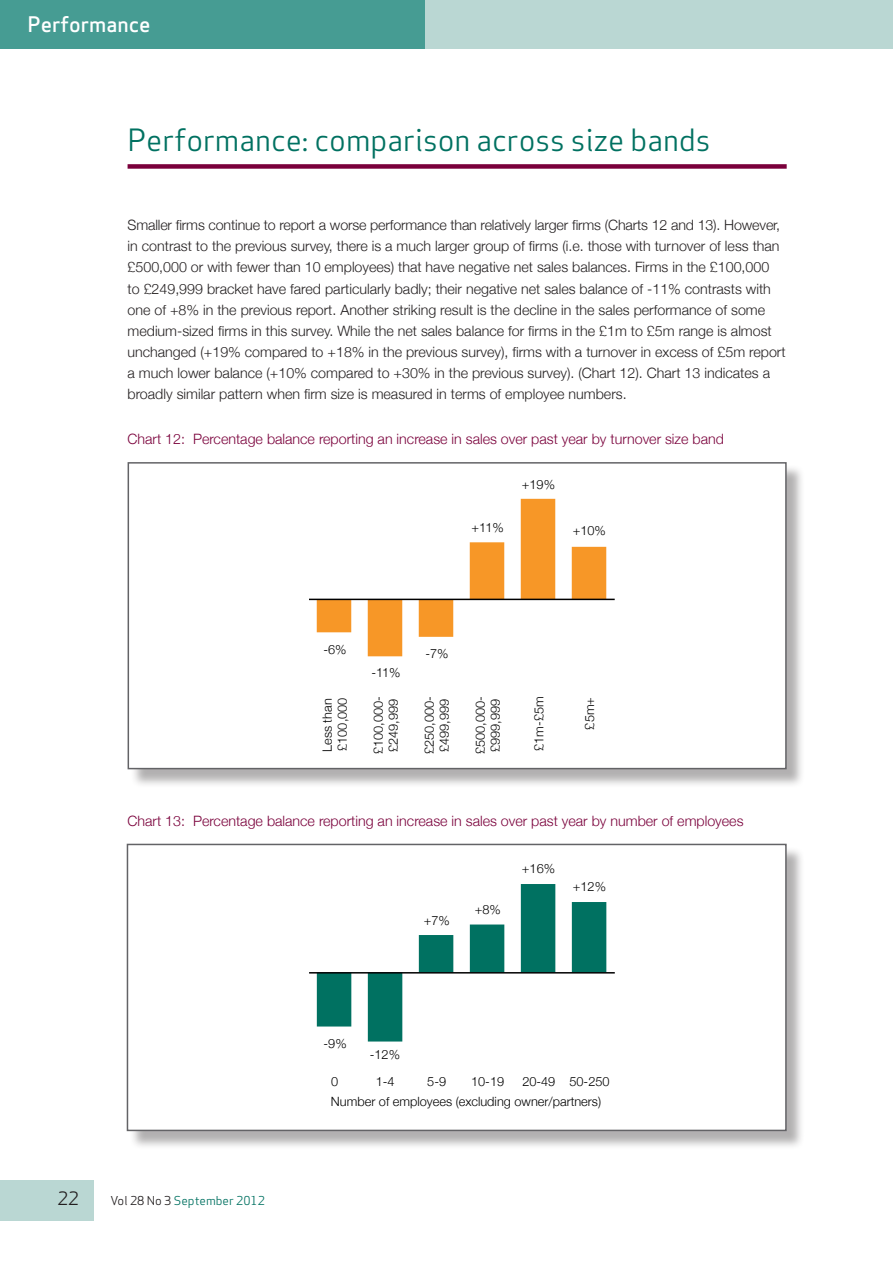
<style>
.page{position:relative;width:893px;height:1263px;background:#fff}
.page>*{position:absolute;margin:0;border:0;box-sizing:border-box;transform-origin:0 0}
.t1{font:30px "Apex Sans Book T";color:#007161}
.t2{font:21px "Apex Sans Medium T";color:#fff}
.t3{font:18px "Apex Sans Book T";color:#231f20}
.t4{font:300 14.25px/21px "Helvetica Neue";color:#231f20}
.t5{font:300 14.25px "Helvetica Neue";color:#7a003b}
.t6{font:300 12.75px/15px "Helvetica Neue";color:#000001}
.t7{font:12px "Apex Sans Book T";color:#007161}
.s1{color:#231f20}
</style>
<div class="page">
<div style="left:0;top:0;width:425px;height:49px;background:#469c93"></div>
<div style="left:425px;top:0;width:468px;height:49px;background:#bad7d3"></div>
<div style="left:129px;top:846px;width:676px;height:304px;background:#231f20;opacity:.35"></div>
<div style="left:127px;top:844px;width:660px;height:287px;background:#fff;border:2px solid #636366"></div>
<div style="left:130px;top:464px;width:675px;height:324px;background:#231f20;opacity:.35"></div>
<div style="left:128px;top:462px;width:659px;height:307px;background:#fff;border:2px solid #636366"></div>
<div style="left:128px;top:164px;width:659px;height:5px;background:#7a003b"></div>
<svg style="left:317px;top:499px;width:289px;height:157px"></svg>
<hr style="left:309px;top:599px;width:306px;height:1px;background:#000001">
<svg style="left:317px;top:884px;width:289px;height:157px"></svg>
<hr style="left:309px;top:972px;width:306px;height:1px;background:#000001">
<div style="left:0;top:1180px;width:94px;height:40px;background:#bad7d3"></div>
<h2 class="t2" style="left:28px;top:10px;width:124px">Performance</h2>
<h1 class="t1" style="left:128px;top:121px;width:585px">Performance: comparison across size bands</h1>
<p class="t4" style="left:128px;top:214px;width:660px">Smaller firms continue to report a worse performance than relatively larger firms (Charts 12 and 13). However, in contrast to the previous survey, there is a much larger group of firms (i.e. those with turnover of less than £500,000 or with fewer than 10 employees) that have negative net sales balances. Firms in the £100,000<br>to £249,999 bracket have fared particularly badly; their negative net sales balance of -11% contrasts with one of +8% in the previous report. Another striking result is the decline in the sales performance of some medium-sized firms in this survey. While the net sales balance for firms in the £1m to £5m range is almost unchanged (+19% compared to +18% in the previous survey), firms with a turnover in excess of £5m report a much lower balance (+10% compared to +30% in the previous survey). (Chart 12). Chart 13 indicates a broadly similar pattern when firm size is measured in terms of employee numbers.</p>
<p class="t5" style="left:128px;top:428px;width:598px">Chart 12: Percentage balance reporting an increase in sales over past year by turnover size band</p>
<p class="t6" style="left:472px;top:519px;width:34px">+11%</p>
<p class="t6" style="left:522px;top:476px;width:35px">+19%</p>
<p class="t6" style="left:573px;top:523px;width:35px">+10%</p>
<p class="t6" style="left:323px;top:641px;width:25px">-6%</p>
<p class="t6" style="left:371px;top:664px;width:31px">-11%</p>
<p class="t6" style="left:425px;top:645px;width:25px">-7%</p>
<p class="t6" style="left:319px;top:752px;width:56px;rotate:-90deg">Less than £100,000</p>
<p class="t6" style="left:370px;top:754px;width:59px;rotate:-90deg">£100,000- £249,999</p>
<p class="t6" style="left:421px;top:754px;width:59px;rotate:-90deg">£250,000- £499,999</p>
<p class="t6" style="left:472px;top:754px;width:59px;rotate:-90deg">£500,000- £999,999</p>
<p class="t6" style="left:531px;top:751px;width:56px;rotate:-90deg">£1m-£5m</p>
<p class="t6" style="left:581px;top:729px;width:34px;rotate:-90deg">£5m+</p>
<p class="t5" style="left:128px;top:809px;width:617px">Chart 13: Percentage balance reporting an increase in sales over past year by number of employees</p>
<p class="t6" style="left:424px;top:912px;width:28px">+7%</p>
<p class="t6" style="left:475px;top:901px;width:28px">+8%</p>
<p class="t6" style="left:522px;top:860px;width:35px">+16%</p>
<p class="t6" style="left:573px;top:878px;width:35px">+12%</p>
<p class="t6" style="left:324px;top:1035px;width:25px">-9%</p>
<p class="t6" style="left:370px;top:1046px;width:32px">-12%</p>
<p class="t3" style="left:57px;top:1187px;width:23px">22</p>
<p class="t7" style="left:111px;top:1192px;width:156px"><span class="s1">Vol 28 No 3</span> September 2012</p>
<p class="t6" style="left:331px;top:1073px;width:9px">0</p>
<p class="t6" style="left:376px;top:1073px;width:20px">1-4</p>
<p class="t6" style="left:427px;top:1073px;width:20px">5-9</p>
<p class="t6" style="left:471px;top:1073px;width:35px">10-19</p>
<p class="t6" style="left:331px;top:1070px;width:280px;line-height:20.5px;text-indent:191px">20-49 50-250<br>Number of employees (excluding owner/partners)</p>
</div>
